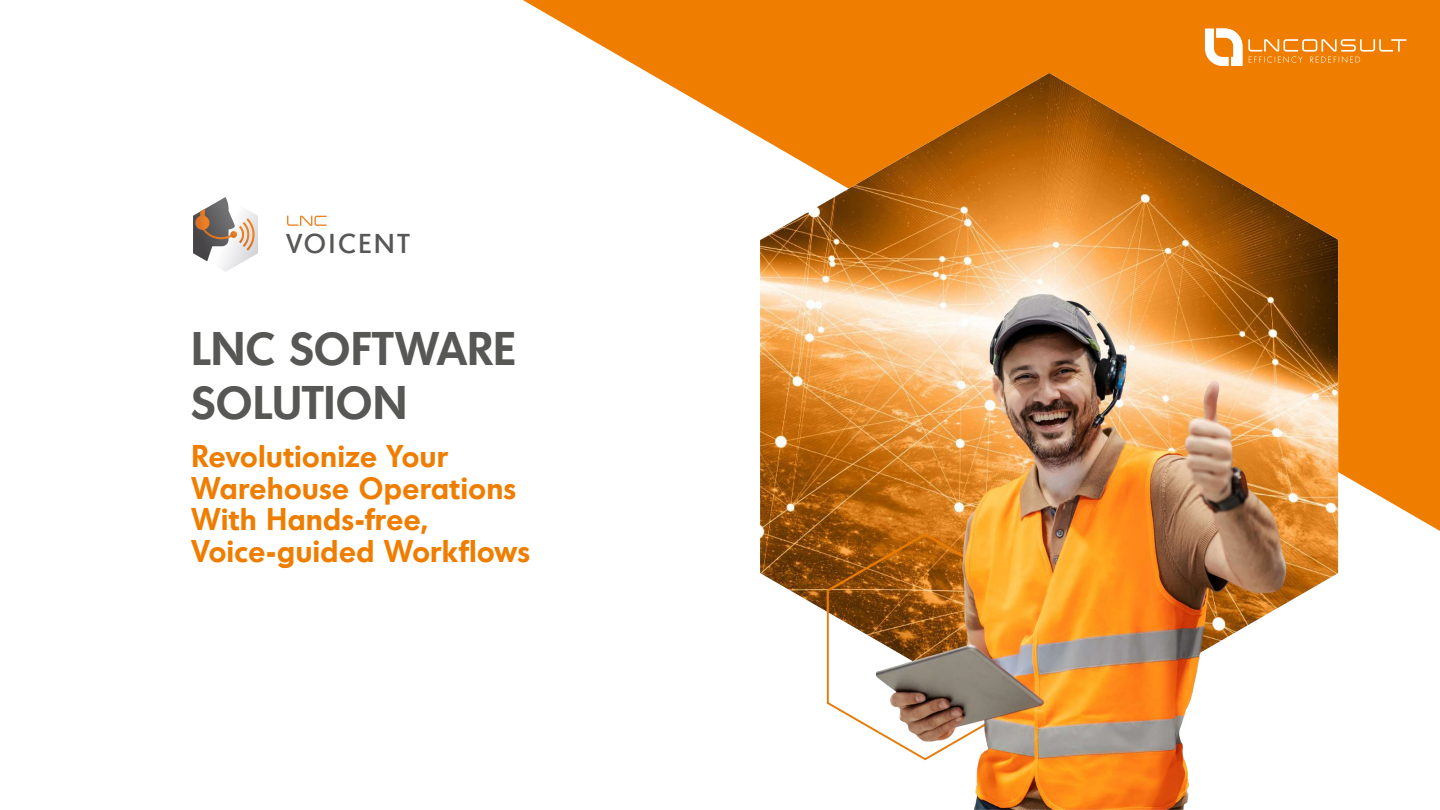
<style>
.page{position:relative;width:1440px;height:810px;background:#fff}
.page>*{position:absolute;margin:0;border:0;box-sizing:border-box;transform-origin:0 0}
.t1{font:600 45px/54px "Montreal";letter-spacing:.025em;color:#575756}
.t2{font:600 30px/31.5px "Montreal";letter-spacing:.02em;color:#ef7d00}
.t3{font:500 26.62px "Montreal";letter-spacing:.12em;color:#575756}
</style>
<div class="page">
<svg style="left:523px;top:0;width:917px;height:138px;fill:#ef7d00"></svg>
<svg style="left:1248px;top:39px;width:158px;height:24px;background:#f1922b"></svg>
<svg style="left:1205px;top:28px;width:37px;height:38px"></svg>
<svg style="left:193px;top:197px;width:65px;height:75px"></svg>
<svg style="left:287px;top:216px;width:40px;height:10px"></svg>
<img style="left:760px;top:73px;width:680px;height:737px">
<p class="t3" style="left:287px;top:226px;width:124px">VOICENT</p>
<h1 class="t1" style="left:192px;top:320px;width:326px">LNC SOFTWARE<br>SOLUTION</h1>
<p class="t2" style="left:192px;top:440px;width:340px">Revolutionize Your<br>Warehouse Operations<br>With Hands-free,<br>Voice-guided Workflows</p>
</div>
